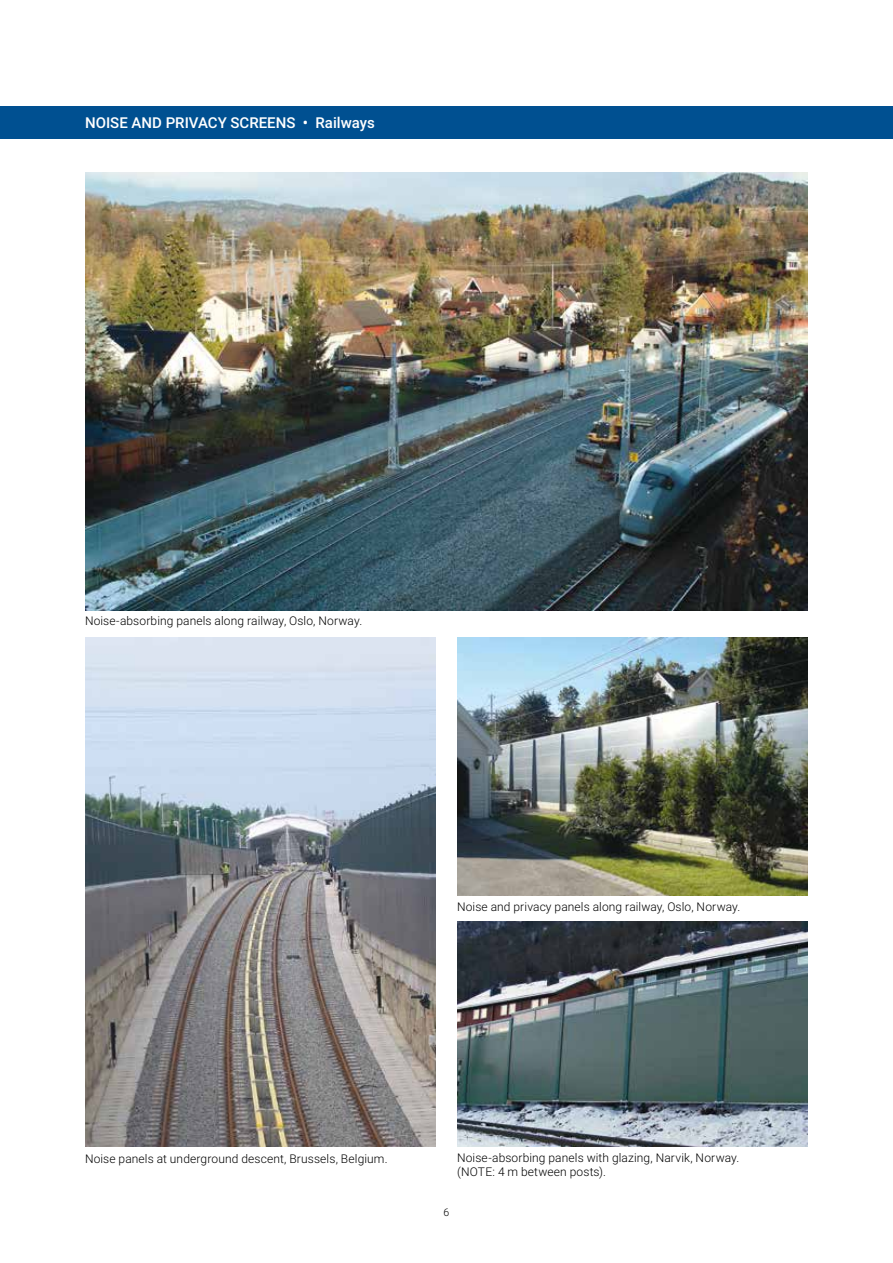
<style>
.page{position:relative;width:893px;height:1263px;background:#fff}
.page>*{position:absolute;margin:0;border:0;box-sizing:border-box;transform-origin:0 0}
.t1{font:500 15px "Roboto";color:#fff}
.t2{font:300 12px/14.4px "Roboto";letter-spacing:.01em;color:#000}
.t3{font:300 10.5px "Roboto";color:#000}
</style>
<div class="page">
<img style="left:457px;top:921px;width:351px;height:226px">
<img style="left:85px;top:638px;width:351px;height:509px">
<img style="left:457px;top:638px;width:351px;height:257px">
<img style="left:85px;top:172px;width:723px;height:438px">
<div style="left:0;top:106px;width:893px;height:33px;background:#005091"></div>
<p class="t1" style="left:85px;top:112px;width:291px">NOISE AND PRIVACY SCREENS • Railways</p>
<p class="t2" style="left:85px;top:613px;width:279px">Noise-absorbing panels along railway, Oslo, Norway.</p>
<p class="t2" style="left:457px;top:899px;width:285px">Noise and privacy panels along railway, Oslo, Norway.</p>
<p class="t2" style="left:85px;top:1151px;width:304px">Noise panels at underground descent, Brussels, Belgium.</p>
<p class="t2" style="left:457px;top:1150px;width:284px">Noise-absorbing panels with glazing, Narvik, Norway. (NOTE: 4 m between posts).</p>
<p class="t3" style="left:444px;top:1205px;width:7px">6</p>
</div>
